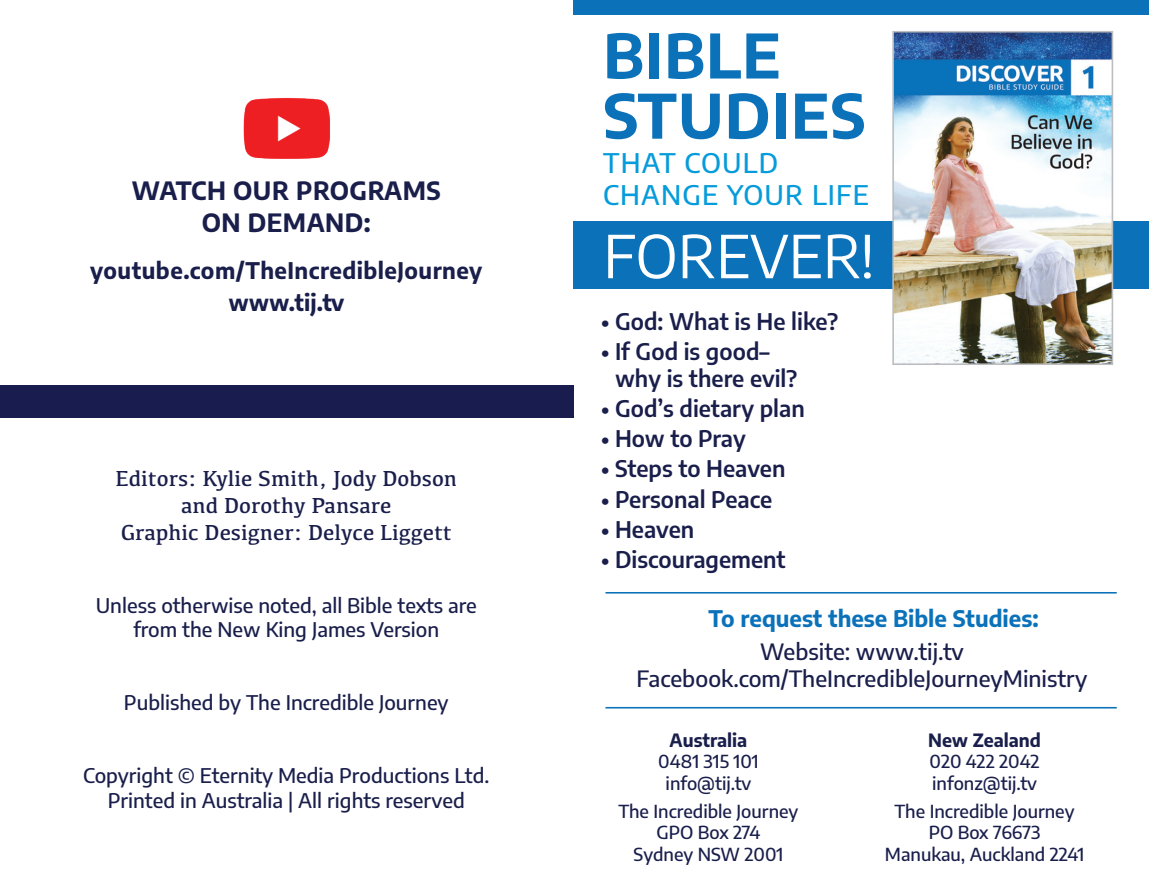
<style>
.page{position:relative;width:1149px;height:893px;background:#fff}
.page>*{position:absolute;margin:0;border:0;box-sizing:border-box;transform-origin:0 0}
.t1{font:700 60.98px/60.1px "Encode Sans";letter-spacing:.02em;color:#0b72ba}
.t2{font:58.73px "Encode Sans";color:#fff}
.t3{font:500 27px/32.2px "Encode Sans";letter-spacing:.04em;color:#069bda}
.t4{font:700 24.75px/31.5px "Encode Sans";letter-spacing:.02em;color:#191e4b;text-align:center}
.t5{font:600 22.5px/27px "Encode Sans";color:#191e4b}
.t6{font:22.5px/27px "Kefa";color:#191e4b;text-align:center}
.t7{font:500 22.5px/27px "Encode Sans";color:#191e4b;text-align:center}
.t8{font:700 22.5px/31.5px "Encode Sans";letter-spacing:.02em;color:#191e4b;text-align:center}
.t9{font:700 22.5px "Encode Sans";color:#0b72ba}
.t10{font:500 20.25px/24.3px "Encode Sans";color:#191e4b;text-align:center}
.t11{font:500 18px/21.6px "Encode Sans";color:#191e4b;text-align:center}
.t12{font:700 18px "Encode Sans";color:#191e4b}
</style>
<div class="page">
<div style="left:0;top:385px;width:573px;height:33px;background:#181c4e"></div>
<img style="left:243px;top:98px;width:87px;height:61px">
<div style="left:573px;top:221px;width:575px;height:68px;background:#0b72ba"></div>
<div style="left:573px;top:0;width:575px;height:15px;background:#0b72ba"></div>
<img style="left:895px;top:34px;width:214px;height:328px">
<div style="left:892px;top:31px;width:220px;height:334px;border:2px solid #bcbdc0"></div>
<hr style="left:605px;top:707px;width:511px;height:1px;background:#0b72ba">
<hr style="left:605px;top:592px;width:511px;height:2px;background:#0b72ba">
<p class="t4" style="left:132px;top:174px;width:310px">WATCH OUR PROGRAMS<br>ON DEMAND:</p>
<p class="t8" style="left:90px;top:254px;width:393px">youtube.com/TheIncredibleJourney www.tij.tv</p>
<p class="t6" style="left:115px;top:464px;width:343px">Editors: Kylie Smith, Jody Dobson and Dorothy Pansare<br>Graphic Designer: Delyce Liggett</p>
<p class="t10" style="left:96px;top:592px;width:382px">Unless otherwise noted, all Bible texts are from the New King James Version</p>
<p class="t10" style="left:124px;top:690px;width:326px">Published by The Incredible Journey</p>
<p class="t10" style="left:83px;top:763px;width:407px">Copyright © Eternity Media Productions Ltd.<br>Printed in Australia | All rights reserved</p>
<h1 class="t1" style="left:603px;top:22px;width:264px">BIBLE<br>STUDIES</h1>
<h3 class="t3" style="left:603px;top:145px;width:267px">THAT COULD<br>CHANGE YOUR LIFE</h3>
<h2 class="t2" style="left:603px;top:215px;width:273px">FOREVER!</h2>
<p class="t5" style="left:601px;top:306px;width:239px">• God: What is He like?</p>
<p class="t5" style="left:615px;top:337px;width:184px;text-indent:-14px">• If God is good– why is there evil?</p>
<p class="t5" style="left:601px;top:394px;width:205px">• God’s dietary plan</p>
<p class="t5" style="left:601px;top:424px;width:146px">• How to Pray</p>
<p class="t5" style="left:601px;top:454px;width:186px">• Steps to Heaven</p>
<p class="t5" style="left:601px;top:484px;width:173px">• Personal Peace</p>
<p class="t5" style="left:601px;top:515px;width:95px">• Heaven</p>
<p class="t5" style="left:601px;top:545px;width:186px">• Discouragement</p>
<p class="t9" style="left:708px;top:602px;width:331px">To request these Bible Studies:</p>
<p class="t7" style="left:636px;top:637px;width:452px">Website: www.tij.tv<br>Facebook.com/TheIncredibleJourneyMinistry</p>
<p class="t12" style="left:669px;top:726px;width:79px">Australia</p>
<p class="t11" style="left:658px;top:750px;width:102px">0481 315 101 info@tij.tv</p>
<p class="t11" style="left:618px;top:799px;width:181px">The Incredible Journey<br>GPO Box 274<br>Sydney NSW 2001</p>
<p class="t12" style="left:927px;top:726px;width:114px">New Zealand</p>
<p class="t11" style="left:929px;top:750px;width:111px;text-align:left">020 422 2042 infonz@tij.tv</p>
<p class="t11" style="left:884px;top:799px;width:201px">The Incredible Journey<br>PO Box 76673<br>Manukau, Auckland 2241</p>
</div>
